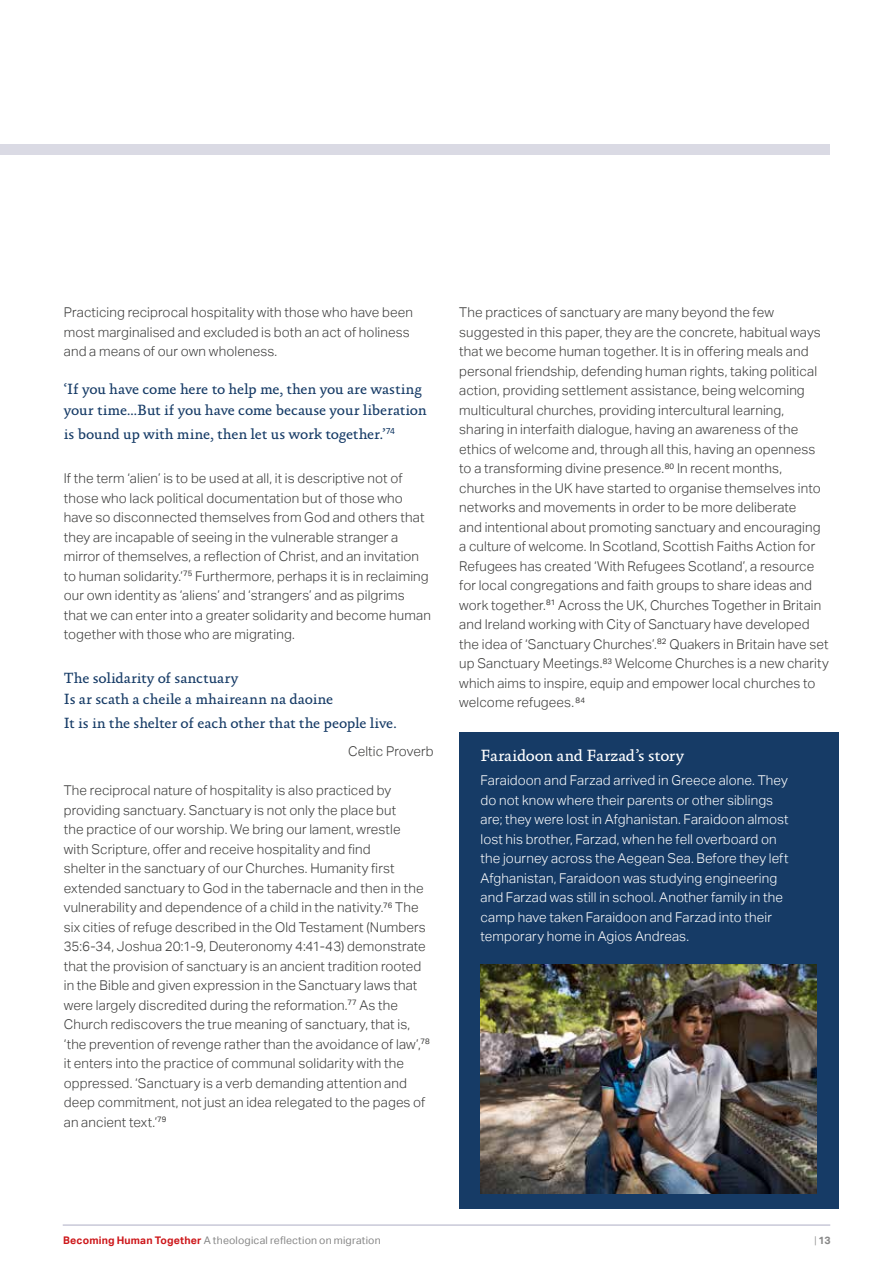
<style>
.page{position:relative;width:893px;height:1263px;background:#fff}
.page>*{position:absolute;margin:0;border:0;box-sizing:border-box;transform-origin:0 0}
.t1{font:16.5px "Absara";letter-spacing:-.01em;color:#fff}
.t2{font:15px/21px "Absara";letter-spacing:-.01em;color:#163b66}
.t3{font:300 13.5px/19.5px "Aktiv Grotesk";letter-spacing:.01em;color:#3c3c3b}
.t4{font:300 13.5px/19.5px "Aktiv Grotesk";letter-spacing:.01em;color:#fff}
.t5{font:10.5px "Aktiv Grotesk";letter-spacing:.015em;color:#878787}
.t6{font:700 10.5px "Aktiv Grotesk";color:#878787}
.s1{font-weight:700;color:#cd171a}
.s2{font-weight:300}
</style>
<div class="page">
<hr style="left:63px;top:1224px;width:767px;height:2px;background:#c9c9d8">
<div style="left:459px;top:732px;width:380px;height:477px;background:#163b66"></div>
<img style="left:480px;top:964px;width:336px;height:230px">
<div style="left:0;top:145px;width:829px;height:10px;background:#dadae4"></div>
<p class="t3" style="left:64px;top:303px;width:351px">Practicing reciprocal hospitality with those who have been most marginalised and excluded is both an act of holiness and a means of our own wholeness.</p>
<p class="t2" style="left:64px;top:379px;width:364px">‘If you have come here to help me, then you are wasting your time...But if you have come because your liberation</p>
<p class="t2" style="left:64px;top:424px;width:333px">is bound up with mine, then let us work together.’<sup>74</sup></p>
<p class="t3" style="left:64px;top:469px;width:369px">If the term ‘alien’ is to be used at all, it is descriptive not of those who lack political documentation but of those who have so disconnected themselves from God and others that they are incapable of seeing in the vulnerable stranger a mirror of themselves, a reflection of Christ, and an invitation to human solidarity.’<sup>75</sup> Furthermore, perhaps it is in reclaiming our own identity as ‘aliens’ and ‘strangers’ and as pilgrims that we can enter into a greater solidarity and become human together with those who are migrating.</p>
<p class="t2" style="left:64px;top:668px;width:271px">The solidarity of sanctuary<br>Is ar scath a cheile a mhaireann na daoine</p>
<p class="t2" style="left:64px;top:713px;width:334px">It is in the shelter of each other that the people live.</p>
<p class="t3" style="left:348px;top:742px;width:87px">Celtic Proverb</p>
<p class="t3" style="left:64px;top:781px;width:368px">The reciprocal nature of hospitality is also practiced by providing sanctuary. Sanctuary is not only the place but<br>the practice of our worship. We bring our lament, wrestle<br>with Scripture, offer and receive hospitality and find<br>shelter in the sanctuary of our Churches. Humanity first extended sanctuary to God in the tabernacle and then in the vulnerability and dependence of a child in the nativity.<sup>76</sup> The six cities of refuge described in the Old Testament (Numbers 35:6-34, Joshua 20:1-9, Deuteronomy 4:41-43) demonstrate that the provision of sanctuary is an ancient tradition rooted in the Bible and given expression in the Sanctuary laws that were largely discredited during the reformation.<sup>77</sup> As the Church rediscovers the true meaning of sanctuary, that is, ‘the prevention of revenge rather than the avoidance of law’,<sup>78 </sup>it enters into the practice of communal solidarity with the oppressed. ‘Sanctuary is a verb demanding attention and deep commitment, not just an idea relegated to the pages of an ancient text.’<sup>79</sup></p>
<p class="t3" style="left:459px;top:303px;width:371px">The practices of sanctuary are many beyond the few suggested in this paper, they are the concrete, habitual ways that we become human together. It is in offering meals and personal friendship, defending human rights, taking political action, providing settlement assistance, being welcoming multicultural churches, providing intercultural learning, sharing in interfaith dialogue, having an awareness of the ethics of welcome and, through all this, having an openness to a transforming divine presence.<sup>80</sup> In recent months, churches in the UK have started to organise themselves into networks and movements in order to be more deliberate<br>and intentional about promoting sanctuary and encouraging a culture of welcome. In Scotland, Scottish Faiths Action for Refugees has created ‘With Refugees Scotland’, a resource for local congregations and faith groups to share ideas and work together.<sup>81</sup> Across the UK, Churches Together in Britain and Ireland working with City of Sanctuary have developed the idea of ‘Sanctuary Churches’.<sup>82</sup> Quakers in Britain have set up Sanctuary Meetings.<sup>83</sup> Welcome Churches is a new charity which aims to inspire, equip and empower local churches to welcome refugees. <sup>84</sup></p>
<p class="t1" style="left:480px;top:747px;width:205px">Faraidoon and Farzad’s story</p>
<p class="t4" style="left:480px;top:771px;width:310px">Faraidoon and Farzad arrived in Greece alone. They do not know where their parents or other siblings are; they were lost in Afghanistan. Faraidoon almost lost his brother, Farzad, when he fell overboard on the journey across the Aegean Sea. Before they left Afghanistan, Faraidoon was studying engineering and Farzad was still in school. Another family in the camp have taken Faraidoon and Farzad into their temporary home in Agios Andreas.</p>
<p class="t5" style="left:63px;top:1234px;width:319px"><span class="s1">Becoming Human Together</span> A theological reflection on migration</p>
<p class="t6" style="left:814px;top:1234px;width:18px"><span class="s2">|</span> 13</p>
</div>
